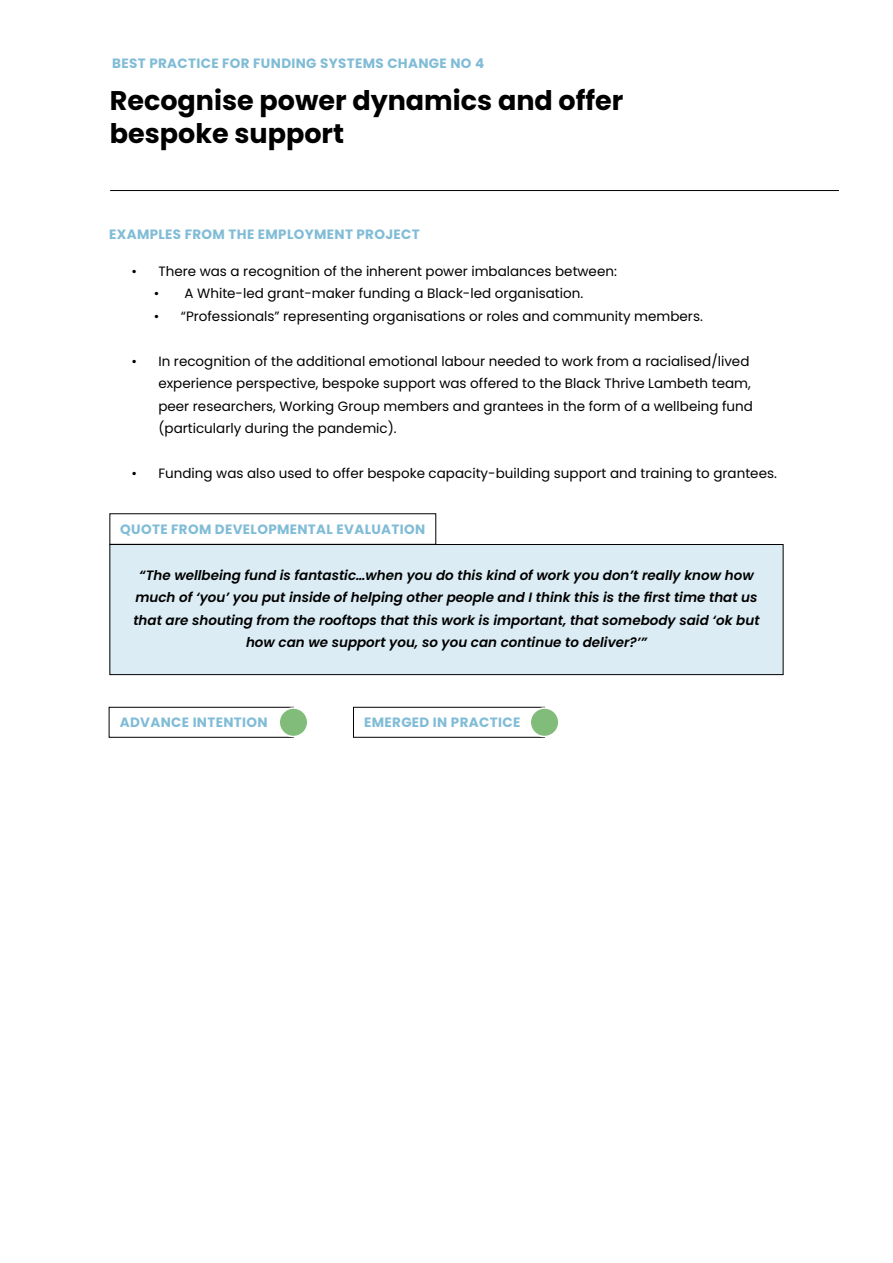
<style>
.page{position:relative;width:893px;height:1263px;background:#fff}
.page>*{position:absolute;margin:0;border:0;box-sizing:border-box;transform-origin:0 0}
.t1{font:700 27px/32.4px "Poppins";color:#000}
.t2{font:13.5px/22.5px "Poppins";color:#000}
.t3{font:italic 600 13.5px/22.5px "Poppins";color:#000;text-align:center}
.t4{font:700 13.5px "Poppins";letter-spacing:.025em;color:#81bcd7}
</style>
<div class="page">
<div style="left:110px;top:544px;width:673px;height:131px;background:#dbecf4"></div>
<div style="left:110px;top:544px;width:673px;height:131px;border:1px solid #000"></div>
<hr style="left:110px;top:190px;width:729px;height:1px;background:#000">
<div style="left:109px;top:707px;width:185px;height:30px;border:1px solid #000"></div>
<div style="left:279px;top:708px;width:29px;height:28px;background:#81bc7b;border-radius:50%"></div>
<div style="left:278px;top:707px;width:30px;height:30px;border:2px solid #fff;border-radius:50%"></div>
<div style="left:353px;top:707px;width:192px;height:30px;border:1px solid #000"></div>
<div style="left:530px;top:708px;width:29px;height:28px;background:#81bc7b;border-radius:50%"></div>
<div style="left:529px;top:707px;width:30px;height:30px;border:2px solid #fff;border-radius:50%"></div>
<p class="t4" style="left:112px;top:56px;width:373px">BEST PRACTICE FOR FUNDING SYSTEMS CHANGE NO 4</p>
<h1 class="t1" style="left:110px;top:85px;width:515px">Recognise power dynamics and offer bespoke support</h1>
<p class="t4" style="left:109px;top:227px;width:312px">EXAMPLES FROM THE EMPLOYMENT PROJECT</p>
<p class="t2" style="left:131px;top:260px;width:487px">• There was a recognition of the inherent power imbalances between:</p>
<p class="t2" style="left:154px;top:282px;width:431px">• A White-led grant-maker funding a Black-led organisation.</p>
<p class="t2" style="left:154px;top:305px;width:550px">• “Professionals” representing organisations or roles and community members.</p>
<p class="t2" style="left:158px;top:350px;width:596px;text-indent:-27px">• In recognition of the additional emotional labour needed to work from a racialised/lived experience perspective, bespoke support was offered to the Black Thrive Lambeth team, peer researchers, Working Group members and grantees in the form of a wellbeing fund (particularly during the pandemic).</p>
<p class="t2" style="left:131px;top:462px;width:647px">• Funding was also used to offer bespoke capacity-building support and training to grantees.</p>
<p class="t4" style="left:120px;top:521px;width:307px">QUOTE FROM DEVELOPMENTAL EVALUATION</p>
<p class="t3" style="left:133px;top:564px;width:628px">“The wellbeing fund is fantastic…when you do this kind of work you don’t really know how much of ‘you’ you put inside of helping other people and I think this is the first time that us that are shouting from the rooftops that this work is important, that somebody said ‘ok but how can we support you, so you can continue to deliver?’”</p>
<p class="t4" style="left:120px;top:714px;width:149px">ADVANCE INTENTION</p>
<p class="t4" style="left:364px;top:714px;width:158px">EMERGED IN PRACTICE</p>
</div>
